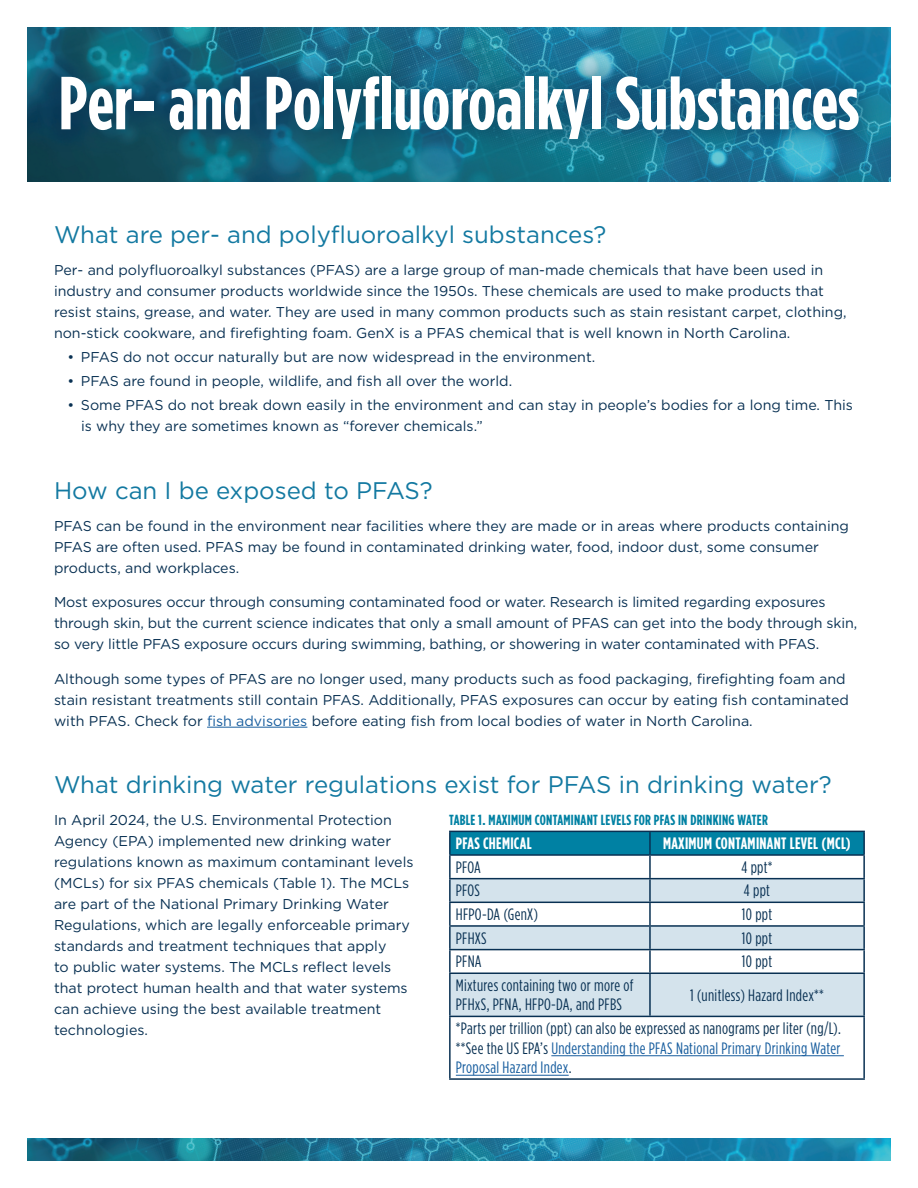
<style>
.page{position:relative;width:918px;height:1188px;background:#fff}
.page>*{position:absolute;margin:0;border:0;box-sizing:border-box;transform-origin:0 0}
.t1{font:700 75px "Gotham Condensed";color:#fff}
.t2{font:24px "Gotham";color:#1379a1}
.FIGURE_ae{font:16.5px/19.5px "Gotham Condensed";letter-spacing:.02em;color:#093153}
.FIGURE_ae-2{font:16.5px/19.5px "Gotham Condensed";letter-spacing:.02em;color:#175d9e}
.FIGURE_ae-3{font:700 16.5px "Gotham Condensed";letter-spacing:.02em;color:#fff}
.t3{font:700 14.7px "Gotham Condensed";letter-spacing:.02em;color:#0081a3}
.t4{font:14.25px/21px "Gotham";color:#093153}
.s1{color:#175d9e}
.s2{color:#093153}
</style>
<div class="page">
<img style="left:27px;top:27px;width:864px;height:155px">
<div style="left:35px;top:51px;width:849px;height:113px;background:#093153;opacity:.45"></div>
<hr style="left:207px;top:727px;width:100px;height:1px;background:#175d9e">
<img style="left:27px;top:1139px;width:864px;height:22px">
<div style="left:451px;top:832px;width:412px;height:22px;background:#0081a3"></div>
<svg style="left:451px;top:879px;width:412px;height:137px;fill:#d4e3ec"></svg>
<hr style="left:449px;top:831px;width:201px;height:1px;background:#093153">
<hr style="left:449px;top:832px;width:2px;height:22px;background:#093153">
<hr style="left:650px;top:831px;width:215px;height:1px;background:#093153">
<hr style="left:649px;top:832px;width:2px;height:22px;background:#093153">
<hr style="left:863px;top:832px;width:2px;height:22px;background:#093153">
<hr style="left:449px;top:854px;width:201px;height:2px;background:#093153">
<hr style="left:449px;top:856px;width:2px;height:22px;background:#093153">
<hr style="left:650px;top:854px;width:215px;height:2px;background:#093153">
<hr style="left:649px;top:856px;width:2px;height:22px;background:#093153">
<hr style="left:863px;top:856px;width:2px;height:22px;background:#093153">
<hr style="left:449px;top:878px;width:201px;height:1px;background:#093153">
<hr style="left:449px;top:879px;width:2px;height:23px;background:#093153">
<hr style="left:650px;top:878px;width:215px;height:1px;background:#093153">
<hr style="left:649px;top:879px;width:2px;height:23px;background:#093153">
<hr style="left:863px;top:879px;width:2px;height:23px;background:#093153">
<hr style="left:449px;top:902px;width:201px;height:1px;background:#093153">
<hr style="left:449px;top:903px;width:2px;height:22px;background:#093153">
<hr style="left:650px;top:902px;width:215px;height:1px;background:#093153">
<hr style="left:649px;top:903px;width:2px;height:22px;background:#093153">
<hr style="left:863px;top:903px;width:2px;height:22px;background:#093153">
<hr style="left:449px;top:925px;width:201px;height:2px;background:#093153">
<hr style="left:449px;top:927px;width:2px;height:22px;background:#093153">
<hr style="left:449px;top:949px;width:201px;height:1px;background:#093153">
<hr style="left:449px;top:950px;width:2px;height:23px;background:#093153">
<hr style="left:649px;top:950px;width:2px;height:23px;background:#093153">
<hr style="left:863px;top:950px;width:2px;height:23px;background:#093153">
<hr style="left:449px;top:1017px;width:2px;height:61px;background:#093153">
<hr style="left:863px;top:1017px;width:2px;height:61px;background:#093153">
<hr style="left:449px;top:1078px;width:201px;height:2px;background:#093153">
<hr style="left:650px;top:1078px;width:215px;height:2px;background:#093153">
<hr style="left:650px;top:925px;width:215px;height:2px;background:#093153">
<hr style="left:649px;top:927px;width:2px;height:22px;background:#093153">
<hr style="left:863px;top:927px;width:2px;height:22px;background:#093153">
<hr style="left:650px;top:949px;width:215px;height:1px;background:#093153">
<hr style="left:449px;top:973px;width:201px;height:1px;background:#093153">
<hr style="left:449px;top:974px;width:2px;height:42px;background:#093153">
<hr style="left:449px;top:1016px;width:201px;height:1px;background:#093153">
<hr style="left:650px;top:973px;width:215px;height:1px;background:#093153">
<hr style="left:649px;top:974px;width:2px;height:42px;background:#093153">
<hr style="left:863px;top:974px;width:2px;height:42px;background:#093153">
<hr style="left:650px;top:1016px;width:215px;height:1px;background:#093153">
<hr style="left:551px;top:1055px;width:293px;height:1px;background:#175d9e">
<hr style="left:456px;top:1075px;width:113px;height:1px;background:#175d9e">
<h1 class="t1" style="left:59px;top:61px;width:802px">Per- and Polyfluoroalkyl Substances</h1>
<h2 class="t2" style="left:54px;top:219px;width:554px">What are per- and polyfluoroalkyl substances?</h2>
<p class="t4" style="left:54px;top:259px;width:794px">Per- and polyfluoroalkyl substances (PFAS) are a large group of man-made chemicals that have been used in industry and consumer products worldwide since the 1950s. These chemicals are used to make products that resist stains, grease, and water. They are used in many common products such as stain resistant carpet, clothing, non-stick cookware, and firefighting foam. GenX is a PFAS chemical that is well known in North Carolina.</p>
<p class="t4" style="left:67px;top:346px;width:529px">• PFAS do not occur naturally but are now widespread in the environment.</p>
<p class="t4" style="left:67px;top:370px;width:446px">• PFAS are found in people, wildlife, and fish all over the world.</p>
<p class="t4" style="left:81px;top:395px;width:774px;text-indent:-14px">• Some PFAS do not break down easily in the environment and can stay in people’s bodies for a long time. This is why they are sometimes known as “forever chemicals.”</p>
<h2 class="t2" style="left:54px;top:475px;width:380px">How can I be exposed to PFAS?</h2>
<p class="t4" style="left:54px;top:515px;width:797px">PFAS can be found in the environment near facilities where they are made or in areas where products containing<br>PFAS are often used. PFAS may be found in contaminated drinking water, food, indoor dust, some consumer products, and workplaces.</p>
<p class="t4" style="left:54px;top:591px;width:805px">Most exposures occur through consuming contaminated food or water. Research is limited regarding exposures through skin, but the current science indicates that only a small amount of PFAS can get into the body through skin, so very little PFAS exposure occurs during swimming, bathing, or showering in water contaminated with PFAS.</p>
<p class="t4" style="left:54px;top:668px;width:797px">Although some types of PFAS are no longer used, many products such as food packaging, firefighting foam and stain resistant treatments still contain PFAS. Additionally, PFAS exposures can occur by eating fish contaminated with PFAS. Check for <span class="s1">fish advisories</span> before eating fish from local bodies of water in North Carolina.</p>
<h2 class="t2" style="left:54px;top:769px;width:779px">What drinking water regulations exist for PFAS in drinking water?</h2>
<p class="t4" style="left:54px;top:809px;width:361px">In April 2024, the U.S. Environmental Protection Agency (EPA) implemented new drinking water regulations known as maximum contaminant levels (MCLs) for six PFAS chemicals (Table 1). The MCLs are part of the National Primary Drinking Water Regulations, which are legally enforceable primary standards and treatment techniques that apply<br>to public water systems. The MCLs reflect levels that protect human health and that water systems can achieve using the best available treatment technologies.</p>
<h4 class="t3" style="left:449px;top:811px;width:320px">TABLE 1. MAXIMUM CONTAMINANT LEVELS FOR PFAS IN DRINKING WATER</h4>
<p class="FIGURE_ae-3" style="left:456px;top:834px;width:77px">PFAS CHEMICAL</p>
<p class="FIGURE_ae-3" style="left:663px;top:834px;width:189px">MAXIMUM CONTAMINANT LEVEL (MCL)</p>
<p class="FIGURE_ae" style="left:456px;top:857px;width:27px">PFOA</p>
<p class="FIGURE_ae" style="left:741px;top:857px;width:33px">4 ppt*</p>
<p class="FIGURE_ae" style="left:456px;top:881px;width:26px">PFOS</p>
<p class="FIGURE_ae" style="left:744px;top:881px;width:28px">4 ppt</p>
<p class="FIGURE_ae" style="left:456px;top:904px;width:84px">HFPO-DA (GenX)</p>
<p class="FIGURE_ae" style="left:742px;top:904px;width:32px">10 ppt</p>
<p class="FIGURE_ae" style="left:456px;top:928px;width:32px">PFHXS</p>
<p class="FIGURE_ae" style="left:742px;top:928px;width:32px">10 ppt</p>
<p class="FIGURE_ae" style="left:456px;top:951px;width:27px">PFNA</p>
<p class="FIGURE_ae" style="left:742px;top:951px;width:32px">10 ppt</p>
<p class="FIGURE_ae" style="left:456px;top:975px;width:179px">Mixtures containing two or more of<br>PFHxS, PFNA, HFPO-DA, and PFBS</p>
<p class="FIGURE_ae" style="left:690px;top:985px;width:135px">1 (unitless) Hazard Index**</p>
<p class="FIGURE_ae" style="left:456px;top:1018px;width:387px">*Parts per trillion (ppt) can also be expressed as nanograms per liter (ng/L).</p>
<p class="FIGURE_ae-2" style="left:456px;top:1038px;width:386px"><span class="s2">**See the US EPA’s</span> Understanding the PFAS National Primary Drinking Water<br>Proposal Hazard Index<span class="s2">.</span></p>
</div>
